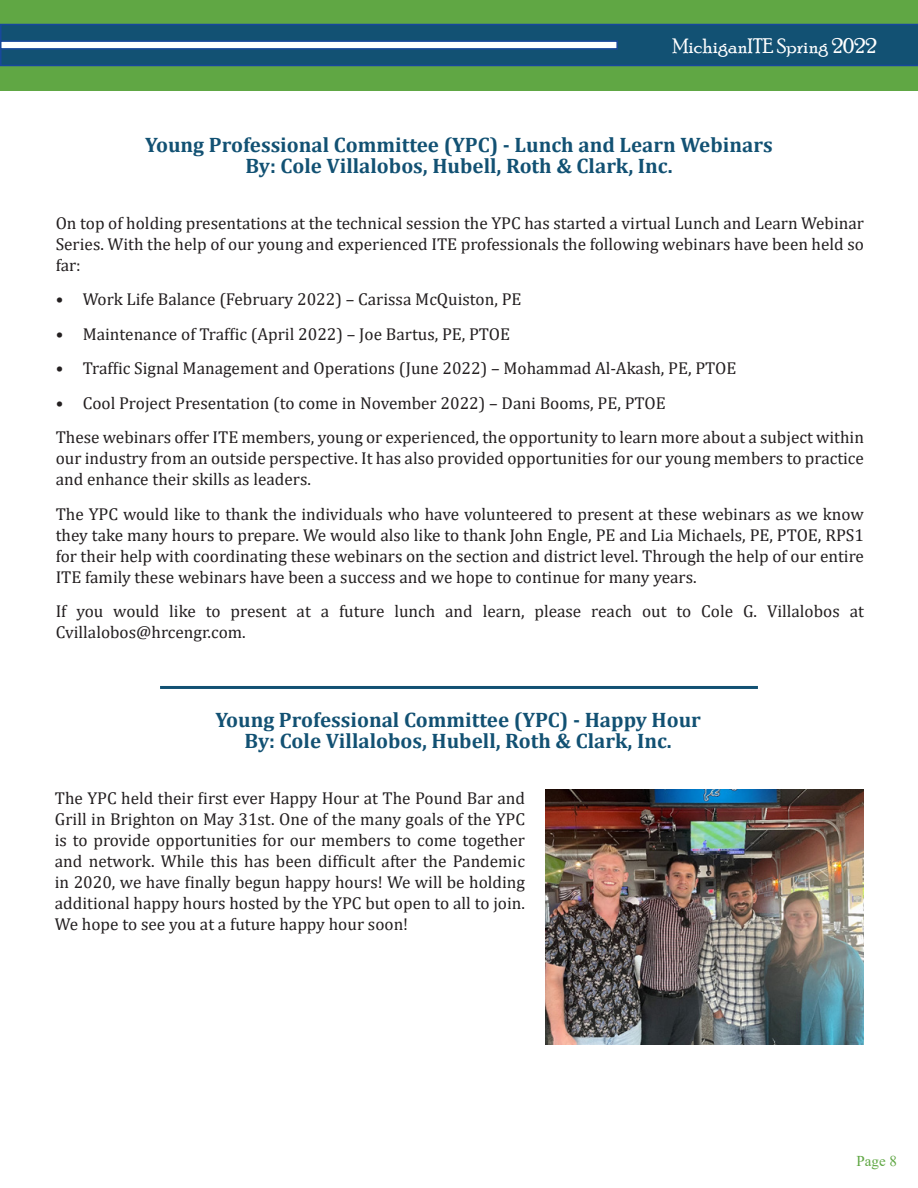
<style>
.page{position:relative;width:918px;height:1188px;background:#fff}
.page>*{position:absolute;margin:0;border:0;box-sizing:border-box;transform-origin:0 0}
.t1{font:700 21px/21px "Cambria";color:#125173;text-align:center}
.t2{font:21px "Poor Richard";color:#fff}
.t3{font:17.25px/21px "Cambria";color:#231f20;text-align:justify}
.t4{font:15px "Times New Roman";color:#60a744}
</style>
<div class="page">
<hr style="left:160px;top:686px;width:598px;height:3px;background:#125173">
<div style="left:0;top:0;width:918px;height:91px;background:#60a744"></div>
<svg style="left:0;top:24px;width:918px;height:42px;background:#125075"></svg>
<div style="left:0;top:40px;width:618px;height:10px;background:#fff;border:2px solid #18489c"></div>
<img style="left:545px;top:790px;width:318px;height:254px">
<p class="t2" style="left:672px;top:34px;width:206px">MichiganITE Spring 2022</p>
<p class="t1" style="left:145px;top:134px;width:629px">Young Professional Committee (YPC) - Lunch and Learn Webinars<br>By: Cole Villalobos, Hubell, Roth &amp; Clark, Inc.</p>
<p class="t3" style="left:56px;top:212px;width:810px">On top of holding presentations at the technical session the YPC has started a virtual Lunch and Learn Webinar Series. With the help of our young and experienced ITE professionals the following webinars have been held so far:</p>
<p class="t3" style="left:56px;top:289px;width:467px">• Work Life Balance (February 2022) – Carissa McQuiston, PE</p>
<p class="t3" style="left:56px;top:323px;width:456px">• Maintenance of Traffic (April 2022) – Joe Bartus, PE, PTOE</p>
<p class="t3" style="left:56px;top:358px;width:682px">• Traffic Signal Management and Operations (June 2022) – Mohammad Al-Akash, PE, PTOE</p>
<p class="t3" style="left:56px;top:392px;width:611px">• Cool Project Presentation (to come in November 2022) – Dani Booms, PE, PTOE</p>
<p class="t3" style="left:56px;top:427px;width:810px">These webinars offer ITE members, young or experienced, the opportunity to learn more about a subject within our industry from an outside perspective. It has also provided opportunities for our young members to practice and enhance their skills as leaders.</p>
<p class="t3" style="left:56px;top:503px;width:810px">The YPC would like to thank the individuals who have volunteered to present at these webinars as we know they take many hours to prepare. We would also like to thank John Engle, PE and Lia Michaels, PE, PTOE, RPS1 for their help with coordinating these webinars on the section and district level. Through the help of our entire ITE family these webinars have been a success and we hope to continue for many years.</p>
<p class="t3" style="left:56px;top:601px;width:810px">If you would like to present at a future lunch and learn, please reach out to Cole G. Villalobos at<br>Cvillalobos@hrcengr.com.</p>
<p class="t1" style="left:215px;top:709px;width:487px">Young Professional Committee (YPC) - Happy Hour<br>By: Cole Villalobos, Hubell, Roth &amp; Clark, Inc.</p>
<p class="t3" style="left:55px;top:788px;width:472px">The YPC held their first ever Happy Hour at The Pound Bar and Grill in Brighton on May 31st. One of the many goals of the YPC is to provide opportunities for our members to come together and network. While this has been difficult after the Pandemic in 2020, we have finally begun happy hours! We will be holding additional happy hours hosted by the YPC but open to all to join.<br>We hope to see you at a future happy hour soon!</p>
<p class="t4" style="left:857px;top:1150px;width:42px">Page 8</p>
</div>
